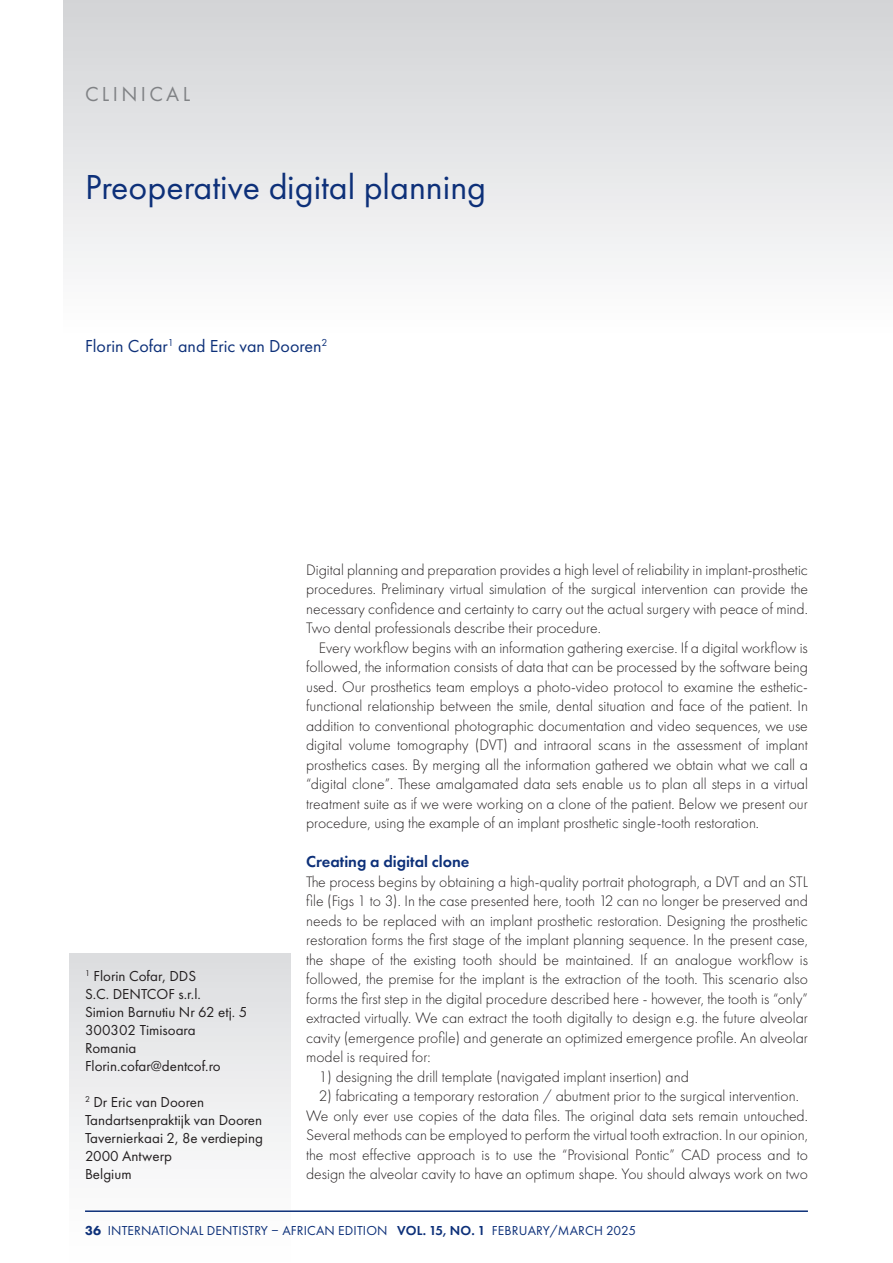
<style>
.page{position:relative;width:893px;height:1263px;background:#fff}
.page>*{position:absolute;margin:0;border:0;box-sizing:border-box;transform-origin:0 0}
.DM_Main_Heading{font:36px "Futura PT";color:#0d3079}
.t1{font:21px "Futura PT";letter-spacing:.16em;color:#808285}
.t2{font:18px "Futura PT";color:#0d3079}
.t3{font:600 16.5px "Futura PT";color:#0d3079}
.t4{font:300 15.75px/19.5px "Futura PT";color:#231f20;text-align:justify}
.DM_Bio_Copy{font:15px "Futura PT";color:#231f20}
.t5{font:13.5px "Futura PT";letter-spacing:.01em;color:#0d3079}
.s1{font-weight:800}
.s2{font-weight:600}
</style>
<div class="page">
<div style="left:70px;top:953px;width:221px;height:310px;background:linear-gradient(to bottom,#dddee0,#fff)"></div>
<div style="left:64px;top:0;width:829px;height:337px;background:linear-gradient(to bottom,#d2d3d6,#fefefe)"></div>
<hr style="left:85px;top:1210px;width:723px;height:2px;background:#0d3079">
<p class="t1" style="left:85px;top:82px;width:107px">CLINICAL</p>
<p class="DM_Main_Heading" style="left:85px;top:165px;width:403px">Preoperative digital planning</p>
<p class="t2" style="left:85px;top:335px;width:244px">Florin Cofar<sup>1</sup> and Eric van Dooren<sup>2</sup></p>
<p class="DM_Bio_Copy" style="left:85px;top:967px;width:113px"><sup>1</sup> Florin Cofar, DDS</p>
<p class="DM_Bio_Copy" style="left:85px;top:985px;width:117px">S.C. DENTCOF s.r.l.</p>
<p class="DM_Bio_Copy" style="left:85px;top:1003px;width:164px">Simion Barnutiu Nr 62 etj. 5</p>
<p class="DM_Bio_Copy" style="left:85px;top:1021px;width:112px">300302 Timisoara</p>
<p class="DM_Bio_Copy" style="left:85px;top:1039px;width:53px">Romania</p>
<p class="DM_Bio_Copy" style="left:85px;top:1057px;width:137px">Florin.cofar@dentcof.ro</p>
<p class="DM_Bio_Copy" style="left:85px;top:1093px;width:121px"><sup>2</sup> Dr Eric van Dooren</p>
<p class="DM_Bio_Copy" style="left:85px;top:1111px;width:179px">Tandartsenpraktijk van Dooren</p>
<p class="DM_Bio_Copy" style="left:85px;top:1129px;width:179px">Tavernierkaai 2, 8e verdieping</p>
<p class="DM_Bio_Copy" style="left:85px;top:1147px;width:89px">2000 Antwerp</p>
<p class="DM_Bio_Copy" style="left:85px;top:1165px;width:48px">Belgium</p>
<p class="t4" style="left:306px;top:560px;width:503px">Digital planning and preparation provides a high level of reliability in implant-prosthetic procedures. Preliminary virtual simulation of the surgical intervention can provide the necessary confidence and certainty to carry out the actual surgery with peace of mind.<br>Two dental professionals describe their procedure.</p>
<p class="t4" style="left:306px;top:638px;width:503px;text-indent:13px">Every workflow begins with an information gathering exercise. If a digital workflow is followed, the information consists of data that can be processed by the software being used. Our prosthetics team employs a photo-video protocol to examine the esthetic&shy;functional relationship between the smile, dental situation and face of the patient. In addition to conventional photographic documentation and video sequences, we use digital volume tomography (DVT) and intraoral scans in the assessment of implant prosthetics cases. By merging all the information gathered we obtain what we call a “digital clone”. These amalgamated data sets enable us to plan all steps in a virtual treatment suite as if we were working on a clone of the patient. Below we present our procedure, using the example of an implant prosthetic single-tooth restoration.</p>
<p class="t3" style="left:306px;top:851px;width:165px">Creating a digital clone</p>
<p class="t4" style="left:306px;top:872px;width:503px">The process begins by obtaining a high-quality portrait photograph, a DVT and an STL file (Figs 1 to 3). In the case presented here, tooth 12 can no longer be preserved and needs to be replaced with an implant prosthetic restoration. Designing the prosthetic restoration forms the first stage of the implant planning sequence. In the present case, the shape of the existing tooth should be maintained. If an analogue workflow is followed, the premise for the implant is the extraction of the tooth. This scenario also forms the first step in the digital procedure described here - however, the tooth is “only” extracted virtually. We can extract the tooth digitally to design e.g. the future alveolar cavity (emergence profile) and generate an optimized emergence profile. An alveolar model is required for:</p>
<p class="t4" style="left:319px;top:1067px;width:371px">1) designing the drill template (navigated implant insertion) and</p>
<p class="t4" style="left:319px;top:1086px;width:481px">2) fabricating a temporary restoration / abutment prior to the surgical intervention.</p>
<p class="t4" style="left:306px;top:1106px;width:503px">We only ever use copies of the data files. The original data sets remain untouched.<br>Several methods can be employed to perform the virtual tooth extraction. In our opinion, the most effective approach is to use the “Provisional Pontic” CAD process and to design the alveolar cavity to have an optimum shape. You should always work on two</p>
<p class="t5" style="left:85px;top:1223px;width:552px"><span class="s1">36</span> INTERNATIONAL DENTISTRY – AFRICAN EDITION <span class="s2">VOL. 15, NO. 1</span> FEBRUARY/MARCH 2025</p>
</div>
